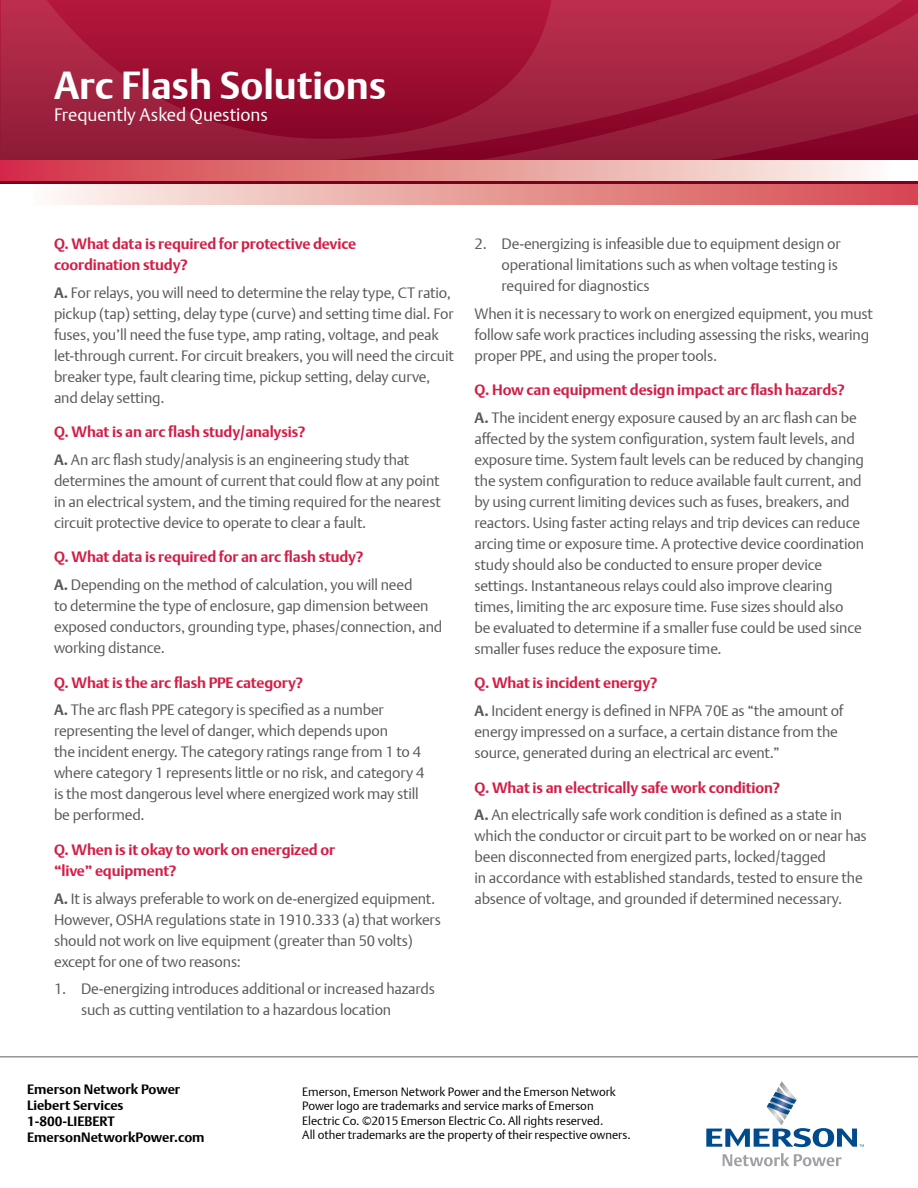
<style>
.page{position:relative;width:918px;height:1188px;background:#fff}
.page>*{position:absolute;margin:0;border:0;box-sizing:border-box;transform-origin:0 0}
.t1{font:700 39px "DTL Argo T";color:#fff}
.t2{font:18px "DTL Argo T Light";color:#fff}
.t3{font:15px/21px "DTL Argo T Light";letter-spacing:-.01em;color:#58595b}
.t4{font:700 15px/21px "DTL Argo T";letter-spacing:-.01em;color:#d31e47}
.t5{font:700 13.5px/16.2px "DTL Argo T";color:#000}
.t6{font:12px/14.4px "DTL Argo T Light";color:#000}
.s1{font-family:"DTL Argo T";font-weight:700}
</style>
<div class="page">
<hr style="left:0;top:1056px;width:918px;height:2px;background:#939598">
<svg style="left:706px;top:1081px;width:158px;height:66px"></svg>
<svg style="left:723px;top:1153px;width:119px;height:13px"></svg>
<svg style="left:0;top:0;width:439px;height:160px;background:#9f1637"></svg>
<svg style="left:439px;top:0;width:479px;height:182px;background:#a11d3d"></svg>
<div style="left:0;top:184px;width:918px;height:20px;background:linear-gradient(to right,#fefff7,#d5464a)"></div>
<div style="left:0;top:160px;width:918px;height:21px;background:linear-gradient(to right,#d2303d,#fdfff4)"></div>
<h1 class="t1" style="left:54px;top:62px;width:334px">Arc Flash Solutions</h1>
<p class="t2" style="left:54px;top:104px;width:216px">Frequently Asked Questions</p>
<p class="t4" style="left:54px;top:233px;width:304px">Q. What data is required for protective device coordination study?</p>
<p class="t3" style="left:54px;top:282px;width:401px"><span class="s1">A.</span> For relays, you will need to determine the relay type, CT ratio, pickup (tap) setting, delay type (curve) and setting time dial. For fuses, you’ll need the fuse type, amp rating, voltage, and peak let-through current. For circuit breakers, you will need the circuit breaker type, fault clearing time, pickup setting, delay curve, and delay setting.</p>
<p class="t4" style="left:54px;top:421px;width:253px">Q. What is an arc flash study/analysis?</p>
<p class="t3" style="left:54px;top:449px;width:388px"><span class="s1">A.</span> An arc flash study/analysis is an engineering study that determines the amount of current that could flow at any point in an electrical system, and the timing required for the nearest circuit protective device to operate to clear a fault.</p>
<p class="t4" style="left:54px;top:546px;width:311px">Q. What data is required for an arc flash study?</p>
<p class="t3" style="left:54px;top:574px;width:390px"><span class="s1">A.</span> Depending on the method of calculation, you will need<br>to determine the type of enclosure, gap dimension between exposed conductors, grounding type, phases/connection, and working distance.</p>
<p class="t4" style="left:54px;top:672px;width:251px">Q. What is the arc flash PPE category?</p>
<p class="t3" style="left:54px;top:699px;width:372px"><span class="s1">A.</span> The arc flash PPE category is specified as a number representing the level of danger, which depends upon<br>the incident energy. The category ratings range from 1 to 4 where category 1 represents little or no risk, and category 4 is the most dangerous level where energized work may still be performed.</p>
<p class="t4" style="left:54px;top:839px;width:283px">Q. When is it okay to work on energized or “live” equipment?</p>
<p class="t3" style="left:54px;top:888px;width:389px"><span class="s1">A.</span> It is always preferable to work on de-energized equipment.<br>However, OSHA regulations state in 1910.333 (a) that workers should not work on live equipment (greater than 50 volts) except for one of two reasons:</p>
<p class="t3" style="left:81px;top:978px;width:355px;text-indent:-27px">1. De-energizing introduces additional or increased hazards such as cutting ventilation to a hazardous location</p>
<p class="t3" style="left:502px;top:233px;width:341px;text-indent:-27px">2. De-energizing is infeasible due to equipment design or operational limitations such as when voltage testing is required for diagnostics</p>
<p class="t3" style="left:475px;top:303px;width:400px">When it is necessary to work on energized equipment, you must follow safe work practices including assessing the risks, wearing proper PPE, and using the proper tools.</p>
<p class="t4" style="left:475px;top:379px;width:372px">Q. How can equipment design impact arc flash hazards?</p>
<p class="t3" style="left:475px;top:407px;width:391px"><span class="s1">A.</span> The incident energy exposure caused by an arc flash can be affected by the system configuration, system fault levels, and exposure time. System fault levels can be reduced by changing the system configuration to reduce available fault current, and by using current limiting devices such as fuses, breakers, and reactors. Using faster acting relays and trip devices can reduce arcing time or exposure time. A protective device coordination study should also be conducted to ensure proper device settings. Instantaneous relays could also improve clearing times, limiting the arc exposure time. Fuse sizes should also<br>be evaluated to determine if a smaller fuse could be used since smaller fuses reduce the exposure time.</p>
<p class="t4" style="left:475px;top:672px;width:184px">Q. What is incident energy?</p>
<p class="t3" style="left:475px;top:700px;width:371px"><span class="s1">A.</span> Incident energy is defined in NFPA 70E as “the amount of energy impressed on a surface, a certain distance from the source, generated during an electrical arc event.”</p>
<p class="t4" style="left:475px;top:777px;width:307px">Q. What is an electrically safe work condition?</p>
<p class="t3" style="left:475px;top:804px;width:394px"><span class="s1">A.</span> An electrically safe work condition is defined as a state in which the conductor or circuit part to be worked on or near has been disconnected from energized parts, locked/tagged<br>in accordance with established standards, tested to ensure the absence of voltage, and grounded if determined necessary.</p>
<p class="t5" style="left:27px;top:1081px;width:179px">Emerson Network Power<br>Liebert Services<br>1-800-LIEBERT<br>EmersonNetworkPower.com</p>
<p class="t6" style="left:302px;top:1084px;width:330px">Emerson, Emerson Network Power and the Emerson Network Power logo are trademarks and service marks of Emerson Electric Co. ©2015 Emerson Electric Co. All rights reserved.<br>All other trademarks are the property of their respective owners.</p>
</div>
